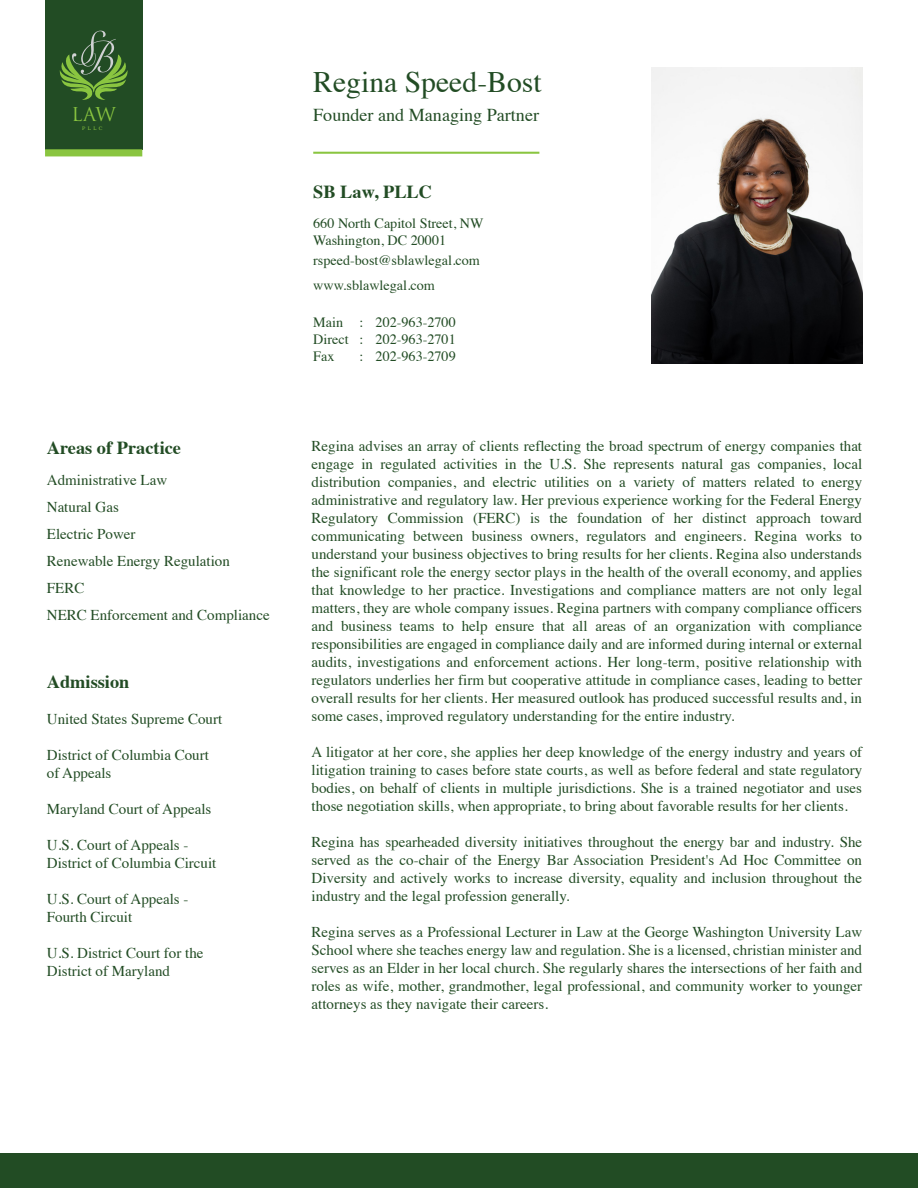
<style>
.page{position:relative;width:918px;height:1188px;background:#fff}
.page>*{position:absolute;margin:0;border:0;box-sizing:border-box;transform-origin:0 0}
.t1{font:29.7px "Times";color:#224c24}
.t2{font:18.6px "Trajan Pro 3";color:#8ac540}
.t3{font:700 18.3px "Times";color:#224c24}
.t4{font:18.15px "Times";color:#224c24}
.t5{font:15px/18px "Times";color:#224c24}
.t6{font:14.1px/17px "Times";color:#224c24}
.t7{font:300 4.95px "Bookman";color:#8ac540}
</style>
<div class="page">
<svg style="left:313px;top:152px;width:226px;height:2px"></svg>
<div style="left:45px;top:0;width:97px;height:150px;background:#224c24"></div>
<svg style="left:45px;top:149px;width:97px;height:7px"></svg>
<svg style="left:59px;top:31px;width:69px;height:69px"></svg>
<img style="left:652px;top:68px;width:211px;height:295px">
<div style="left:0;top:1153px;width:918px;height:35px;background:#224c24"></div>
<p class="t2" style="left:71px;top:101px;width:46px">LAW</p>
<p class="t7" style="left:82px;top:126px;width:22px">PLLC</p>
<p class="t3" style="left:47px;top:430px;width:136px">Areas of Practice</p>
<p class="t5" style="left:47px;top:466px;width:224px;line-height:27px">Administrative Law<br>Natural Gas<br>Electric Power<br>Renewable Energy Regulation<br>FERC<br>NERC Enforcement and Compliance</p>
<p class="t3" style="left:47px;top:665px;width:84px">Admission</p>
<p class="t5" style="left:47px;top:709px;width:177px">United States Supreme Court</p>
<p class="t5" style="left:47px;top:745px;width:164px">District of Columbia Court of Appeals</p>
<p class="t5" style="left:47px;top:799px;width:166px">Maryland Court of Appeals</p>
<p class="t5" style="left:47px;top:835px;width:171px">U.S. Court of Appeals -<br>District of Columbia Circuit</p>
<p class="t5" style="left:47px;top:889px;width:143px">U.S. Court of Appeals -<br>Fourth Circuit</p>
<p class="t5" style="left:47px;top:943px;width:158px">U.S. District Court for the<br>District of Maryland</p>
<h1 class="t1" style="left:313px;top:54px;width:230px">Regina Speed-Bost</h1>
<p class="t4" style="left:313px;top:98px;width:227px">Founder and Managing Partner</p>
<p class="t3" style="left:313px;top:174px;width:120px">SB Law, PLLC</p>
<p class="t6" style="left:313px;top:213px;width:172px">660 North Capitol Street, NW<br>Washington, DC 20001</p>
<p class="t6" style="left:313px;top:246px;width:168px;line-height:25.2px">rspeed-bost@sblawlegal.com www.sblawlegal.com</p>
<p class="t6" style="left:313px;top:312px;width:37px">Main<br>Direct<br>Fax</p>
<p class="t6" style="left:359px;top:312px;width:5px;text-align:justify">: : :</p>
<p class="t6" style="left:376px;top:312px;width:82px;text-align:justify">202-963-2700<br>202-963-2701<br>202-963-2709</p>
<p class="t5" style="left:312px;top:436px;width:552px;text-align:justify">Regina advises an array of clients reflecting the broad spectrum of energy companies that engage in regulated activities in the U.S. She represents natural gas companies, local distribution companies, and electric utilities on a variety of matters related to energy administrative and regulatory law. Her previous experience working for the Federal Energy Regulatory Commission (FERC) is the foundation of her distinct approach toward communicating between business owners, regulators and engineers. Regina works to understand your business objectives to bring results for her clients. Regina also understands the significant role the energy sector plays in the health of the overall economy, and applies that knowledge to her practice. Investigations and compliance matters are not only legal matters, they are whole company issues. Regina partners with company compliance officers and business teams to help ensure that all areas of an organization with compliance responsibilities are engaged in compliance daily and are informed during internal or external audits, investigations and enforcement actions. Her long-term, positive relationship with regulators underlies her firm but cooperative attitude in compliance cases, leading to better overall results for her clients. Her measured outlook has produced successful results and, in some cases, improved regulatory understanding for the entire industry.</p>
<p class="t5" style="left:312px;top:742px;width:552px;text-align:justify">A litigator at her core, she applies her deep knowledge of the energy industry and years of litigation training to cases before state courts, as well as before federal and state regulatory bodies, on behalf of clients in multiple jurisdictions. She is a trained negotiator and uses those negotiation skills, when appropriate, to bring about favorable results for her clients.</p>
<p class="t5" style="left:312px;top:832px;width:552px;text-align:justify">Regina has spearheaded diversity initiatives throughout the energy bar and industry. She served as the co-chair of the Energy Bar Association President's Ad Hoc Committee on Diversity and actively works to increase diversity, equality and inclusion throughout the industry and the legal profession generally.</p>
<p class="t5" style="left:312px;top:922px;width:552px;text-align:justify">Regina serves as a Professional Lecturer in Law at the George Washington University Law School where she teaches energy law and regulation. She is a licensed, christian minister and serves as an Elder in her local church. She regularly shares the intersections of her faith and roles as wife, mother, grandmother, legal professional, and community worker to younger attorneys as they navigate their careers.</p>
</div>
